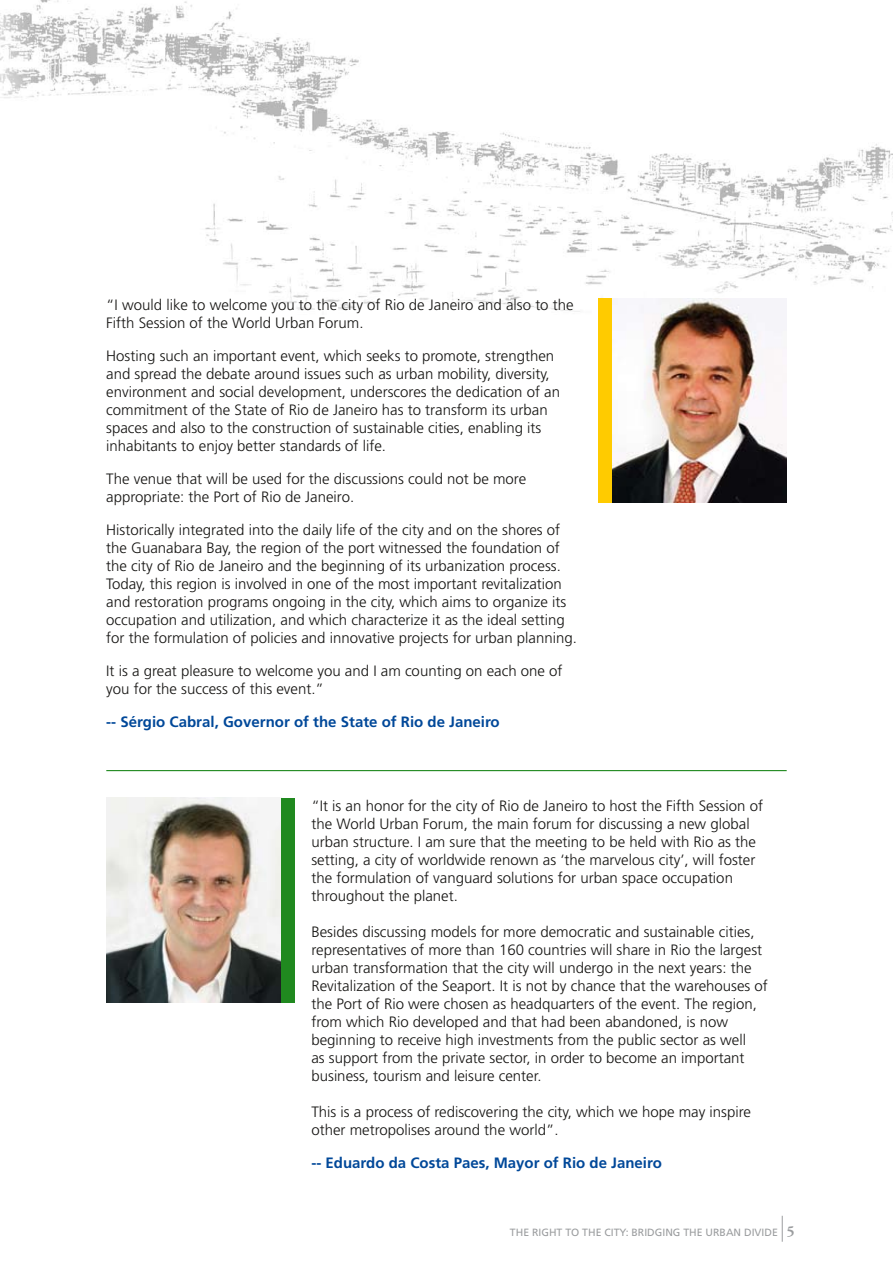
<style>
.page{position:relative;width:893px;height:1263px;background:#fff}
.page>*{position:absolute;margin:0;border:0;box-sizing:border-box;transform-origin:0 0}
.t1{font:300 15px/18px "Frutiger";color:#151412}
.t2{font:700 15px "Frutiger";color:#004899}
.t3{font:700 15px "Adobe Garamond Pro";color:#9b9d9f}
.t4{font:10.5px "Frutiger";color:#9b9d9f}
</style>
<div class="page">
<svg style="left:782px;top:1216px;width:1px;height:26px"></svg>
<img style="left:0;top:0;width:893px;height:312px">
<hr style="left:106px;top:770px;width:681px;height:1px;background:#20891f">
<img style="left:106px;top:798px;width:176px;height:204px">
<div style="left:282px;top:798px;width:13px;height:204px;background:#20891f"></div>
<img style="left:611px;top:298px;width:176px;height:205px">
<div style="left:598px;top:298px;width:13px;height:205px;background:#ffcb00"></div>
<p class="t1" style="left:106px;top:295px;width:469px">“I would like to welcome you to the city of Rio de Janeiro and also to the<br>Fifth Session of the World U rban Forum.</p>
<p class="t1" style="left:106px;top:346px;width:455px">Hosting such an important event, which seeks to promote, strengthen and spread the debate around issues such as urban mobility, diversity, environment and social development, underscores the dedication of an commitment of the State of Rio de Janeiro has to transform its urban spaces and also to the construction of sustainable cities, enabling its inhabitants to enjoy better standards of life.</p>
<p class="t1" style="left:106px;top:469px;width:421px">The venue that will be used for the discussions could not be more appropriate: the Port of Rio de Janeiro.</p>
<p class="t1" style="left:106px;top:520px;width:472px">H istorically integrated into the daily life of the city and on the shores of the Guanabara Bay, the region of the port witnessed the foundation of the city of Rio de Janeiro and the beginning of its urbanization process.<br>Today, this region is involved in one of the most important revitalization and restoration programs ongoing in the city, which aims to organize its occupation and utilization, and which characterize it as the ideal setting for the formulation of policies and innovative projects for urban planning.</p>
<p class="t1" style="left:106px;top:661px;width:458px">It is a great pleasure to welcome you and I am counting on each one of you for the success of this event.”</p>
<p class="t2" style="left:106px;top:713px;width:395px">-- Sérgio Cabral, Governor of the State of Rio de Janeiro</p>
<p class="t1" style="left:311px;top:796px;width:453px">“It is an honor for the city of Rio de Janeiro to host the Fifth Session of the World U rban Forum, the main forum for discussing a new global urban structure. I am sure that the meeting to be held with Rio as the setting, a city of worldwide renown as ‘the marvelous city’, will foster the formulation of vanguard solutions for urban space occupation throughout the planet.</p>
<p class="t1" style="left:311px;top:922px;width:458px">Besides discussing models for more democratic and sustainable cities, representatives of more than 160 countries will share in Rio the largest urban transformation that the city will undergo in the next years: the Revitalization of the Seaport. It is not by chance that the warehouses of the Port of Rio were chosen as headquarters of the event. The region, from which Rio developed and that had been abandoned, is now beginning to receive high investments from the public sector as well<br>as support from the private sector, in order to become an important business, tourism and leisure center.</p>
<p class="t1" style="left:311px;top:1102px;width:441px">This is a process of rediscovering the city, which we hope may inspire other metropolises around the world”.</p>
<p class="t2" style="left:311px;top:1154px;width:352px">-- Eduardo da Costa Paes, Mayor of Rio de Janeiro</p>
<p class="t4" style="left:510px;top:1226px;width:80px">THE RIGHT TO THE</p>
<p class="t4" style="left:604px;top:1226px;width:87px">CITY: BRIDGING THE</p>
<p class="t4" style="left:706px;top:1226px;width:16px">URBAN</p>
<p class="t4" style="left:744px;top:1226px;width:24px">DIVIDE</p>
<p class="t3" style="left:787px;top:1222px;width:9px">5</p>
</div>
